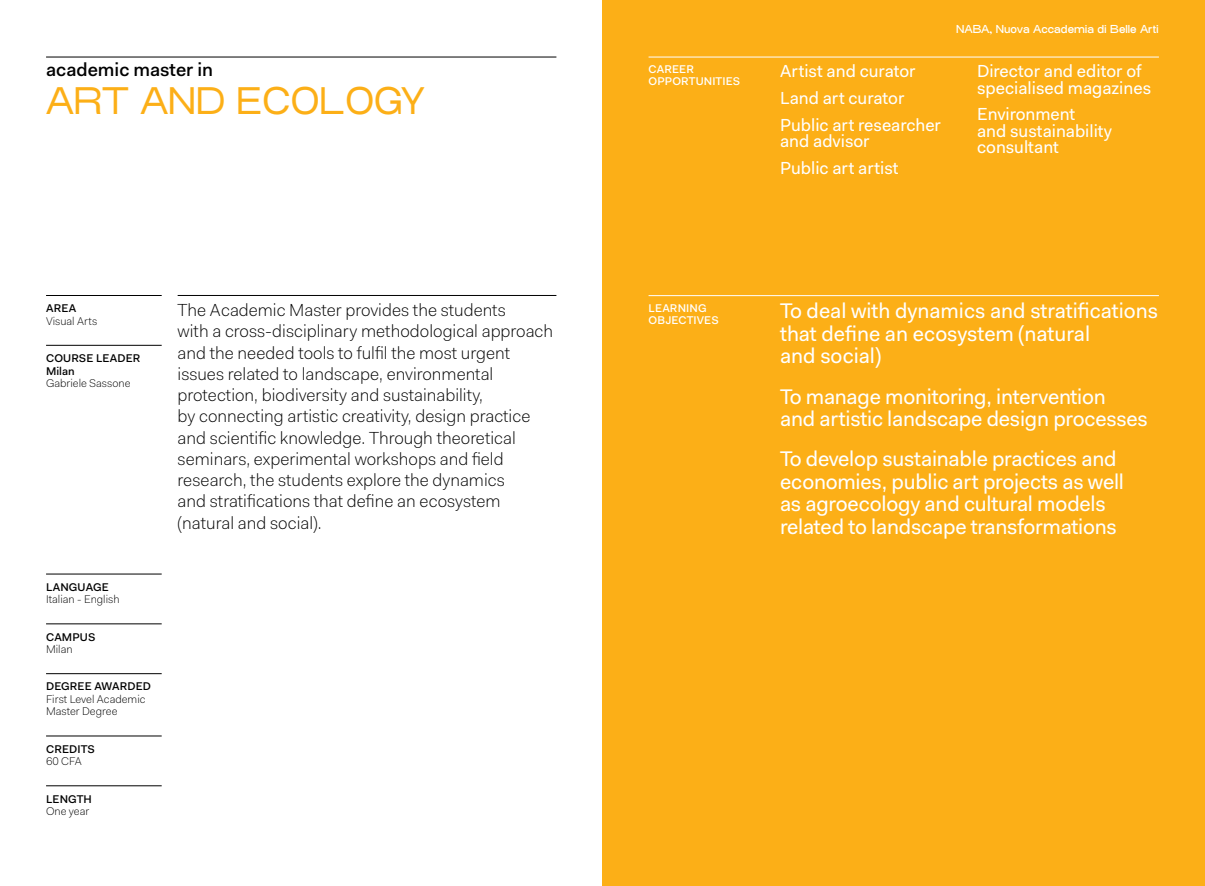
<style>
.page{position:relative;width:1205px;height:886px;background:#fff}
.page>*{position:absolute;margin:0;border:0;box-sizing:border-box;transform-origin:0 0}
.t1{font:37.5px "Osmose";color:#fcaf17}
.t2{font:21.25px/22.5px "Fakt";letter-spacing:-.01em;color:#fff}
.t3{font:500 18.75px "Fakt";color:#000}
.t4{font:300 17.5px/21.2px "Fakt";color:#000}
.t5{font:17.5px/26.9px "Fakt";color:#fff}
.t6{font:300 11.25px/12.5px "Fakt";color:#000}
.t7{font:500 11.25px/12.5px "Fakt";letter-spacing:.01em;color:#000}
.t8{font:500 11.25px/12.5px "Fakt";letter-spacing:.01em;color:#fff}
.t9{font:500 11.25px "Osmose";color:#fff}
</style>
<div class="page">
<div style="left:602px;top:0;width:603px;height:886px;background:#fcaf17"></div>
<hr style="left:46px;top:574px;width:116px;height:1px;background:#000">
<hr style="left:46px;top:624px;width:116px;height:1px;background:#000">
<hr style="left:46px;top:673px;width:116px;height:1px;background:#000">
<hr style="left:46px;top:736px;width:116px;height:1px;background:#000">
<hr style="left:46px;top:785px;width:116px;height:1px;background:#000">
<hr style="left:178px;top:295px;width:378px;height:1px;background:#000">
<hr style="left:46px;top:57px;width:510px;height:1px;background:#000">
<hr style="left:46px;top:295px;width:116px;height:1px;background:#000">
<hr style="left:46px;top:345px;width:116px;height:1px;background:#000">
<hr style="left:648px;top:57px;width:511px;height:1px;background:#fff">
<hr style="left:648px;top:295px;width:511px;height:1px;background:#fff">
<p class="t3" style="left:46px;top:57px;width:169px">academic master in</p>
<h1 class="t1" style="left:46px;top:79px;width:380px">ART AND ECOLOGY</h1>
<p class="t7" style="left:46px;top:302px;width:32px">AREA</p>
<p class="t6" style="left:46px;top:315px;width:53px">Visual Arts</p>
<p class="t7" style="left:46px;top:352px;width:96px">COURSE LEADER<br>Milan</p>
<p class="t6" style="left:46px;top:377px;width:86px">Gabriele Sassone</p>
<p class="t7" style="left:46px;top:581px;width:64px">LANGUAGE</p>
<p class="t6" style="left:46px;top:593px;width:75px">Italian - English</p>
<p class="t7" style="left:46px;top:630px;width:51px">CAMPUS</p>
<p class="t6" style="left:46px;top:643px;width:28px">Milan</p>
<p class="t7" style="left:46px;top:680px;width:106px">DEGREE AWARDED</p>
<p class="t6" style="left:46px;top:693px;width:101px">First Level Academic<br>Master Degree</p>
<p class="t7" style="left:46px;top:742px;width:50px">CREDITS</p>
<p class="t6" style="left:46px;top:755px;width:37px">60 CFA</p>
<p class="t7" style="left:46px;top:792px;width:47px">LENGTH</p>
<p class="t6" style="left:46px;top:805px;width:45px">One year</p>
<p class="t4" style="left:178px;top:299px;width:377px">The Academic Master provides the students<br>with a cross-disciplinary methodological approach and the needed tools to fulfil the most urgent issues related to landscape, environmental protection, biodiversity and sustainability,<br>by connecting artistic creativity, design practice and scientific knowledge. Through theoretical seminars, experimental workshops and field research, the students explore the dynamics<br>and stratifications that define an ecosystem (natural and social).</p>
<p class="t8" style="left:648px;top:63px;width:93px">CAREER<br>OPPORTUNITIES</p>
<p class="t5" style="left:780px;top:58px;width:162px">Artist and curator<br>Land art curator<br>Public art researcher</p>
<p class="t5" style="left:780px;top:128px;width:120px">and advisor<br>Public art artist</p>
<p class="t9" style="left:956px;top:23px;width:204px">NABA, Nuova Accademia di Belle Arti</p>
<p class="t5" style="left:977px;top:63px;width:176px;line-height:16.2px">Director and editor of specialised magazines</p>
<p class="t5" style="left:977px;top:106px;width:137px;line-height:16.2px">Environment<br>and sustainability consultant</p>
<p class="t8" style="left:648px;top:301px;width:72px">LEARNING<br>OBJECTIVES</p>
<p class="t2" style="left:780px;top:300px;width:379px">To deal with dynamics and stratifications that define an ecosystem (natural<br>and social)</p>
<p class="t2" style="left:780px;top:385px;width:369px">To manage monitoring, intervention<br>and artistic landscape design processes</p>
<p class="t2" style="left:780px;top:448px;width:345px">To develop sustainable practices and economies, public art projects as well as agroecology and cultural models related to landscape transformations</p>
</div>
